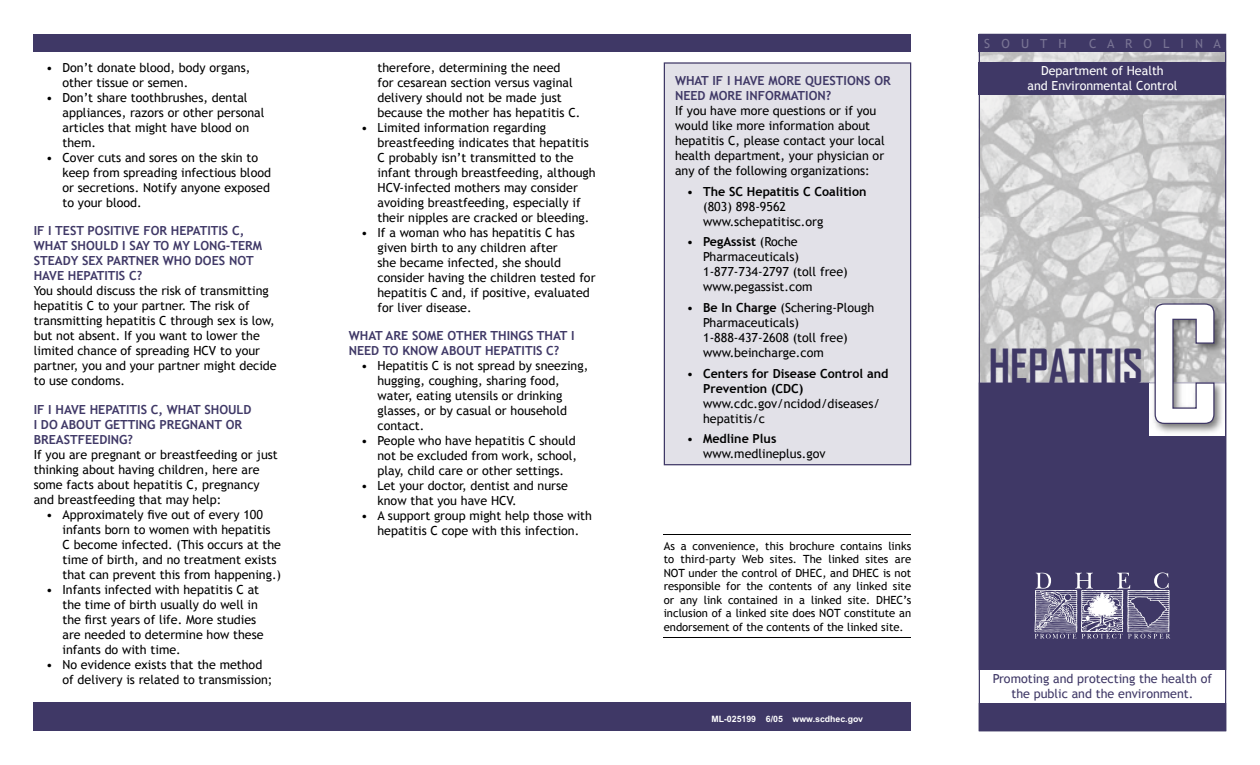
<style>
.page{position:relative;width:1260px;height:765px;background:#fff}
.page>*{position:absolute;margin:0;border:0;box-sizing:border-box;transform-origin:0 0}
.t1{font:700 45px "Agency FB";color:#3f3866}
.t2{font:12.5px/15px "Trebuchet MS";color:#000}
.t3{font:700 12.5px/15px "Trebuchet MS";color:#3f3866}
.t4{font:12.5px/15px "Trebuchet MS";color:#3f3866;text-align:center}
.t5{font:700 12.5px/15px "Trebuchet MS";color:#000}
.t6{font:12.5px/15px "Trebuchet MS";color:#fff;text-align:center}
.t7{font:12.5px "Trebuchet MS";color:#797494}
.t8{font:11.25px/13.5px "Trebuchet MS";color:#000;text-align:justify}
.t9{font:700 8.75px "Arial";color:#fff}
.s1{font-weight:700}
.s2{font-weight:400}
</style>
<div class="page">
<div style="left:34px;top:34px;width:877px;height:17px;background:#3f3866"></div>
<div style="left:34px;top:703px;width:877px;height:28px;background:#3f3866"></div>
<div style="left:664px;top:62px;width:247px;height:403px;background:#e2e1e8"></div>
<hr style="left:664px;top:534px;width:247px;height:1px;background:#000">
<hr style="left:664px;top:638px;width:247px;height:1px;background:#000">
<svg style="left:979px;top:34px;width:247px;height:697px;background:#8c899f"></svg>
<p class="t2" style="left:62px;top:60px;width:189px;text-indent:-16px">• Don’t donate blood, body organs, other tissue or semen.</p>
<p class="t2" style="left:62px;top:90px;width:204px;text-indent:-16px">• Don’t share toothbrushes, dental appliances, razors or other personal articles that might have blood on them.</p>
<p class="t2" style="left:62px;top:150px;width:210px;text-indent:-16px">• Cover cuts and sores on the skin to keep from spreading infectious blood or secretions. Notify anyone exposed to your blood.</p>
<p class="t3" style="left:34px;top:223px;width:230px">IF I TEST POSITIVE FOR HEPATITIS C,<br>WHAT SHOULD I SAY TO MY LONG-TERM<br>STEADY SEX PARTNER WHO DOES NOT<br>HAVE HEPATITIS C?</p>
<p class="t2" style="left:34px;top:283px;width:244px">You should discuss the risk of transmitting hepatitis C to your partner. The risk of transmitting hepatitis C through sex is low, but not absent. If you want to lower the limited chance of spreading HCV to your partner, you and your partner might decide to use condoms.</p>
<p class="t3" style="left:34px;top:402px;width:219px">IF I HAVE HEPATITIS C, WHAT SHOULD<br>I DO ABOUT GETTING PREGNANT OR<br>BREASTFEEDING?</p>
<p class="t2" style="left:34px;top:447px;width:246px">If you are pregnant or breastfeeding or just thinking about having children, here are some facts about hepatitis C, pregnancy and breastfeeding that may help:</p>
<p class="t2" style="left:62px;top:507px;width:220px;text-indent:-16px">• Approximately five out of every 100 infants born to women with hepatitis C become infected. (This occurs at the time of birth, and no treatment exists that can prevent this from happening.)</p>
<p class="t2" style="left:62px;top:582px;width:203px;text-indent:-16px">• Infants infected with hepatitis C at the time of birth usually do well in the first years of life. More studies are needed to determine how these infants do with time.</p>
<p class="t2" style="left:62px;top:657px;width:212px;text-indent:-16px">• No evidence exists that the method of delivery is related to transmission;</p>
<p class="t2" style="left:378px;top:60px;width:204px">therefore, determining the need<br>for cesarean section versus vaginal delivery should not be made just because the mother has hepatitis C.</p>
<p class="t2" style="left:378px;top:120px;width:220px;text-indent:-16px">• Limited information regarding breastfeeding indicates that hepatitis C probably isn’t transmitted to the infant through breastfeeding, although HCV-infected mothers may consider avoiding breastfeeding, especially if their nipples are cracked or bleeding.</p>
<p class="t2" style="left:378px;top:225px;width:220px;text-indent:-16px">• If a woman who has hepatitis C has given birth to any children after<br>she became infected, she should consider having the children tested for hepatitis C and, if positive, evaluated for liver disease.</p>
<p class="t3" style="left:349px;top:328px;width:227px">WHAT ARE SOME OTHER THINGS THAT I<br>NEED TO KNOW ABOUT HEPATITIS C?</p>
<p class="t2" style="left:378px;top:358px;width:212px;text-indent:-16px">• Hepatitis C is not spread by sneezing, hugging, coughing, sharing food, water, eating utensils or drinking glasses, or by casual or household contact.</p>
<p class="t2" style="left:378px;top:433px;width:201px;text-indent:-16px">• People who have hepatitis C should not be excluded from work, school, play, child care or other settings.</p>
<p class="t2" style="left:378px;top:478px;width:192px;text-indent:-16px">• Let your doctor, dentist and nurse know that you have HCV.</p>
<p class="t2" style="left:361px;top:508px;width:232px;text-align:center">• A support group might help those with hepatitis C cope with this infection.</p>
<p class="t3" style="left:675px;top:73px;width:217px">WHAT IF I HAVE MORE QUESTIONS OR<br>NEED MORE INFORMATION?</p>
<p class="t2" style="left:675px;top:103px;width:211px">If you have more questions or if you would like more information about hepatitis C, please contact your local health department, your physician or any of the following organizations:</p>
<p class="t2" style="left:703px;top:184px;width:165px;text-indent:-16px">• <span class="s1">The SC Hepatitis C Coalition </span>(803) 898-9562 www.schepatitisc.org</p>
<p class="t2" style="left:703px;top:235px;width:146px;text-indent:-16px">• <span class="s1">PegAssist</span> (Roche<br>Pharmaceuticals)<br>1-877-734-2797 (toll free) www.pegassist.com</p>
<p class="t2" style="left:703px;top:300px;width:173px;text-indent:-16px">• <span class="s1">Be In Charge</span> (Schering-Plough<br>Pharmaceuticals)<br>1-888-437-2608 (toll free) www.beincharge.com</p>
<p class="t5" style="left:703px;top:366px;width:187px;text-indent:-16px"><span class="s2">•</span> Centers for Disease Control and<br>Prevention (CDC)</p>
<p class="t2" style="left:703px;top:396px;width:178px">www.cdc.gov/ncidod/diseases/ hepatitis/c</p>
<p class="t2" style="left:703px;top:432px;width:124px;text-indent:-16px">• <span class="s1">Medline Plus </span>www.medlineplus.gov</p>
<p class="t8" style="left:664px;top:539px;width:249px">As a convenience, this brochure contains links to third-party Web sites. The linked sites are NOT under the control of DHEC, and DHEC is not responsible for the contents of any linked site or any link contained in a linked site. DHEC’s inclusion of a linked site does NOT constitute an endorsement of the contents of the linked site.</p>
<p class="t9" style="left:711px;top:713px;width:153px">ML-025199 6/05 www.scdhec.gov</p>
<p class="t7" style="left:984px;top:36px;width:84px">S O U T H</p>
<p class="t7" style="left:1089px;top:36px;width:133px">C A R O L I N A</p>
<p class="t6" style="left:1028px;top:63px;width:151px">Department of Health<br>and Environmental Control</p>
<h1 class="t1" style="left:989px;top:338px;width:156px">HEPATITIS</h1>
<p class="t4" style="left:993px;top:671px;width:221px">Promoting and protecting the health of the public and the environment.</p>
</div>
